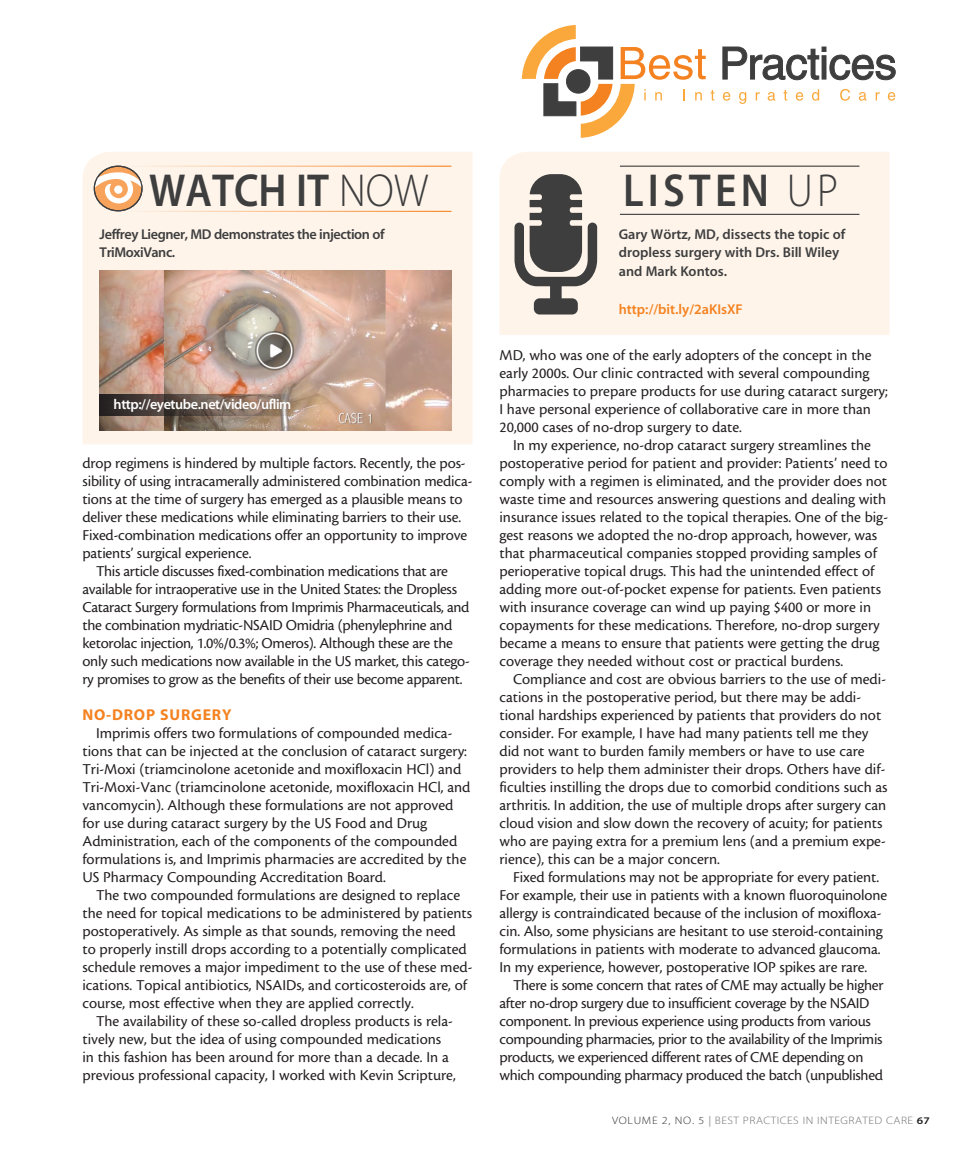
<style>
.page{position:relative;width:972px;height:1161px;background:#fff}
.page>*{position:absolute;margin:0;border:0;box-sizing:border-box;transform-origin:0 0}
.headline{font:46.5px "Myriad MM 565 600";letter-spacing:.05em;color:#3e3e3f;scale:.9 1}
.body{font:15.75px/18px "Cronos MM 408 10";color:#231f20}
.body-2{font:15.75px/18px "Cronos MM 408 10";letter-spacing:-.02em;color:#231f20}
.subhead{font:15.75px "Myriad MM 700 600";letter-spacing:.05em;color:#f58220}
.body-3{font:14.25px/18.8px "Myriad MM 565 600";color:#3e3e3f}
.body-4{font:14.25px/18.8px "Myriad MM 565 600";letter-spacing:-.03em;color:#3e3e3f}
.body-5{font:14.25px "Myriad MM 565 600";letter-spacing:-.03em;color:#fff}
.body-6{font:14.25px "Myriad MM 565 600";color:#f58220}
.t1{font:10.8px "Myriad MM 215 600";letter-spacing:.04em;color:#6c6d70;scale:1.11 1}
.s1{font-family:"Myriad MM 215 600"}
.s2{color:#312f30}
.s3{font-family:"Myriad MM 400 600";color:#939598}
.s4{font-family:"Myriad MM 565 600";font-size:10.2px;color:#231f20}
</style>
<div class="page">
<svg style="left:723px;top:92px;width:7px;height:9px"></svg>
<svg style="left:739px;top:92px;width:7px;height:12px"></svg>
<svg style="left:756px;top:92px;width:4px;height:8px"></svg>
<svg style="left:768px;top:92px;width:7px;height:9px"></svg>
<svg style="left:784px;top:90px;width:3px;height:11px"></svg>
<svg style="left:796px;top:92px;width:7px;height:9px"></svg>
<svg style="left:812px;top:89px;width:7px;height:12px"></svg>
<svg style="left:840px;top:89px;width:10px;height:12px"></svg>
<svg style="left:859px;top:92px;width:8px;height:9px"></svg>
<svg style="left:876px;top:92px;width:4px;height:8px"></svg>
<svg style="left:888px;top:92px;width:7px;height:9px"></svg>
<svg style="left:522px;top:25px;width:192px;height:113px"></svg>
<svg style="left:722px;top:46px;width:174px;height:35px"></svg>
<div style="left:83px;top:152px;width:389px;height:292px;background:#fef4ea"></div>
<hr style="left:122px;top:166px;width:329px;height:1px;background:#f58220">
<hr style="left:122px;top:211px;width:329px;height:1px;background:#f58220">
<svg style="left:94px;top:166px;width:48px;height:45px"></svg>
<img style="left:99px;top:271px;width:352px;height:159px">
<svg style="left:94px;top:172px;width:49px;height:31px"></svg>
<div style="left:114px;top:185px;width:9px;height:9px;background:#fff;border-radius:50%"></div>
<div style="left:94px;top:166px;width:49px;height:45px;border:1px solid #3e3e3f;border-radius:50%"></div>
<svg style="left:100px;top:394px;width:199px;height:21px;background:#67574e"></svg>
<div style="left:500px;top:152px;width:390px;height:183px;background:#fef4ea"></div>
<hr style="left:620px;top:166px;width:239px;height:1px;background:#3e3e3f">
<hr style="left:620px;top:214px;width:239px;height:1px;background:#3e3e3f">
<svg style="left:515px;top:174px;width:82px;height:141px;background:#8d8985"></svg>
<p class="headline" style="left:149px;top:168px;width:312px">WATCH IT <span class="s1">NOW</span></p>
<p class="body-4" style="left:100px;top:225px;width:286px">Jeffrey Liegner, MD demonstrates the injection of<br>TriMoxiVanc.</p>
<p class="body-5" style="left:114px;top:397px;width:179px">http://eyetube.net/video/uflim</p>
<p class="body" style="left:82px;top:454px;width:391px">drop regimens is hindered by multiple factors. Recently, the pos&shy;sibility of using intracamerally administered combination medica&shy;tions at the time of surgery has emerged as a plausible means to deliver these medications while eliminating barriers to their use.<br>Fixed-combination medications offer an opportunity to improve patients’ surgical experience.</p>
<p class="body-2" style="left:82px;top:562px;width:389px;text-indent:14px">This article discusses fixed-combination medications that are available for intraoperative use in the United States: the Dropless Cataract Surgery formulations from Imprimis Pharmaceuticals, and the combination mydriatic-NSAID Omidria (phenylephrine and ketorolac injection, 1.0%/0.3%; Omeros). Although these are the only such medications now available in the US market, this catego&shy;ry promises to grow as the benefits of their use become apparent.</p>
<p class="subhead" style="left:82px;top:707px;width:151px">NO-DROP SURGERY</p>
<p class="body" style="left:82px;top:724px;width:389px;text-indent:14px">Imprimis offers two formulations of compounded medica&shy;tions that can be injected at the conclusion of cataract surgery:<br>Tri-Moxi (triamcinolone acetonide and moxifloxacin HCl) and Tri-Moxi-Vanc (triamcinolone acetonide, moxifloxacin HCl, and vancomycin). Although these formulations are not approved for use during cataract surgery by the US Food and Drug Administration, each of the components of the compounded formulations is, and Imprimis pharmacies are accredited by the US Pharmacy Compounding Accreditation Board.</p>
<p class="body" style="left:82px;top:886px;width:392px;text-indent:14px">The two compounded formulations are designed to replace the need for topical medications to be administered by patients postoperatively. As simple as that sounds, removing the need to properly instill drops according to a potentially complicated schedule removes a major impediment to the use of these med&shy;ications. Topical antibiotics, NSAIDs, and corticosteroids are, of course, most effective when they are applied correctly.</p>
<p class="body" style="left:82px;top:1012px;width:375px;text-indent:14px">The availability of these so-called dropless products is rela&shy;tively new, but the idea of using compounded medications in this fashion has been around for more than a decade. In a previous professional capacity, I worked with Kevin Scripture,</p>
<p class="headline" style="left:623px;top:168px;width:241px">LISTEN <span class="s1">UP</span></p>
<p class="body-3" style="left:619px;top:225px;width:228px">Gary Wörtz, MD, dissects the topic of dropless surgery with Drs. Bill Wiley and Mark Kontos.</p>
<p class="body-6" style="left:619px;top:302px;width:125px">http://bit.ly/2aKIsXF</p>
<p class="body" style="left:500px;top:346px;width:390px">MD, who was one of the early adopters of the concept in the early 2000s. Our clinic contracted with several compounding pharmacies to prepare products for use during cataract surgery; I have personal experience of collaborative care in more than 20,000 cases of no-drop surgery to date.</p>
<p class="body" style="left:500px;top:436px;width:390px;text-indent:14px">In my experience, no-drop cataract surgery streamlines the postoperative period for patient and provider: Patients’ need to comply with a regimen is eliminated, and the provider does not waste time and resources answering questions and dealing with insurance issues related to the topical therapies. One of the big&shy;gest reasons we adopted the no-drop approach, however, was that pharmaceutical companies stopped providing samples of perioperative topical drugs. This had the unintended effect of adding more out-of-pocket expense for patients. Even patients with insurance coverage can wind up paying $400 or more in copayments for these medications. Therefore, no-drop surgery became a means to ensure that patients were getting the drug coverage they needed without cost or practical burdens.</p>
<p class="body" style="left:500px;top:670px;width:390px;text-indent:14px">Compliance and cost are obvious barriers to the use of medi&shy;cations in the postoperative period, but there may be addi&shy;tional hardships experienced by patients that providers do not consider. For example, I have had many patients tell me they did not want to burden family members or have to use care providers to help them administer their drops. Others have dif&shy;ficulties instilling the drops due to comorbid conditions such as arthritis. In addition, the use of multiple drops after surgery can cloud vision and slow down the recovery of acuity; for patients who are paying extra for a premium lens (and a premium expe&shy;rience), this can be a major concern.</p>
<p class="body" style="left:500px;top:868px;width:389px;text-indent:14px">Fixed formulations may not be appropriate for every patient.<br>For example, their use in patients with a known fluoroquinolone allergy is contraindicated because of the inclusion of moxifloxa&shy;cin. Also, some physicians are hesitant to use steroid-containing formulations in patients with moderate to advanced glaucoma.<br>In my experience, however, postoperative IOP spikes are rare.</p>
<p class="body-2" style="left:500px;top:976px;width:386px;text-indent:14px">There is some concern that rates of CME may actually be higher after no-drop surgery due to insufficient coverage by the NSAID component. In previous experience using products from various compounding pharmacies, prior to the availability of the Imprimis products, we experienced different rates of CME depending on which compounding pharmacy produced the batch (unpublished</p>
<p class="t1" style="left:612px;top:1115px;width:288px"><span class="s2">VOLUME 2, NO. 5</span> <span class="s3">|</span> BEST PRACTICES IN INTEGRATED CARE <span class="s4">67</span></p>
</div>
